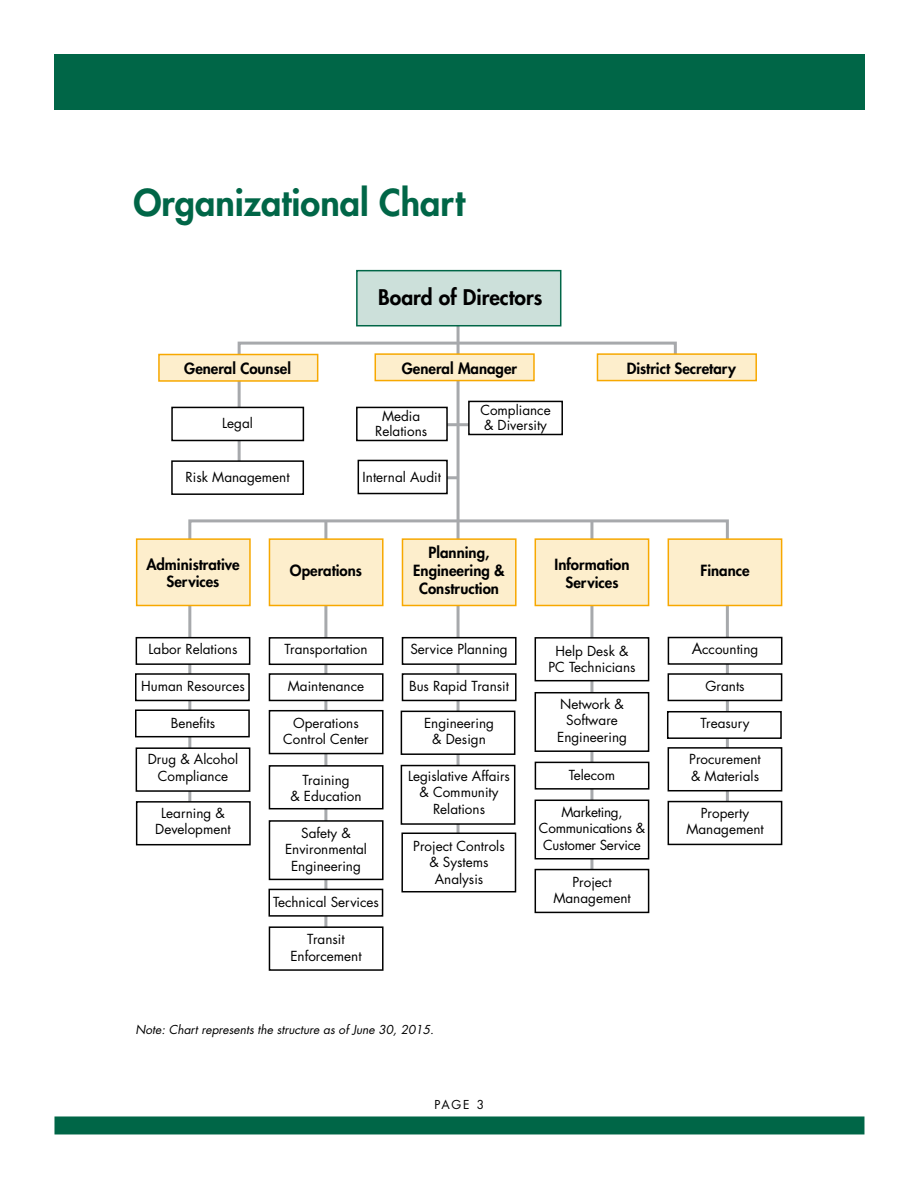
<style>
.page{position:relative;width:918px;height:1188px;background:#fff}
.page>*{position:absolute;margin:0;border:0;box-sizing:border-box;transform-origin:0 0}
.t1{font:800 36px "Futura Std";color:#006647}
.t2{font:800 21px "Futura Std";color:#000}
.t3{font:800 15px/18px "Futura Std";color:#000;text-align:center}
.t4{font:13.5px/16.5px "Futura Std";color:#000;text-align:center}
.t5{font:13.5px/16.5px "Futura Std";letter-spacing:-.02em;color:#000;text-align:center}
.t6{font:italic 12px "Futura Std";color:#000}
.t7{font:12px "Futura Std";color:#000}
.s1{font-size:15px}
</style>
<div class="page">
<hr style="left:590px;top:521px;width:3px;height:370px;background:#a7a9ac">
<hr style="left:324px;top:521px;width:3px;height:441px;background:#a7a9ac">
<hr style="left:457px;top:325px;width:3px;height:542px;background:#a7a9ac">
<div style="left:535px;top:800px;width:114px;height:59px;background:#fff"></div>
<div style="left:535px;top:800px;width:114px;height:60px;border:2px solid #000"></div>
<div style="left:269px;top:821px;width:114px;height:58px;background:#fff"></div>
<div style="left:269px;top:820px;width:115px;height:60px;border:2px solid #000"></div>
<div style="left:401px;top:766px;width:114px;height:58px;background:#fff"></div>
<div style="left:401px;top:765px;width:114px;height:60px;border:2px solid #000"></div>
<div style="left:402px;top:833px;width:114px;height:59px;background:#fff"></div>
<div style="left:401px;top:833px;width:115px;height:59px;border:2px solid #000"></div>
<div style="left:535px;top:693px;width:114px;height:58px;background:#fff"></div>
<div style="left:535px;top:692px;width:114px;height:60px;border:2px solid #000"></div>
<div style="left:136px;top:747px;width:114px;height:45px;border:2px solid #000"></div>
<div style="left:136px;top:801px;width:115px;height:44px;border:2px solid #000"></div>
<div style="left:269px;top:711px;width:114px;height:43px;background:#fff"></div>
<div style="left:269px;top:710px;width:115px;height:44px;border:2px solid #000"></div>
<div style="left:269px;top:927px;width:114px;height:43px;background:#fff"></div>
<div style="left:269px;top:926px;width:115px;height:45px;border:2px solid #000"></div>
<div style="left:401px;top:711px;width:114px;height:43px;background:#fff"></div>
<div style="left:401px;top:711px;width:114px;height:44px;border:2px solid #000"></div>
<div style="left:535px;top:638px;width:114px;height:43px;background:#fff"></div>
<div style="left:535px;top:637px;width:114px;height:44px;border:2px solid #000"></div>
<div style="left:668px;top:747px;width:114px;height:44px;border:2px solid #000"></div>
<div style="left:668px;top:801px;width:114px;height:44px;border:2px solid #000"></div>
<div style="left:535px;top:870px;width:114px;height:42px;background:#fff"></div>
<div style="left:535px;top:869px;width:114px;height:44px;border:2px solid #000"></div>
<div style="left:136px;top:637px;width:114px;height:28px;border:2px solid #000"></div>
<div style="left:135px;top:673px;width:115px;height:28px;border:2px solid #000"></div>
<div style="left:135px;top:709px;width:115px;height:28px;border:2px solid #000"></div>
<div style="left:269px;top:766px;width:114px;height:43px;background:#fff"></div>
<div style="left:269px;top:765px;width:115px;height:44px;border:2px solid #000"></div>
<div style="left:269px;top:638px;width:114px;height:26px;background:#fff"></div>
<div style="left:269px;top:637px;width:115px;height:28px;border:2px solid #000"></div>
<div style="left:402px;top:638px;width:114px;height:26px;background:#fff"></div>
<div style="left:402px;top:637px;width:115px;height:28px;border:2px solid #000"></div>
<div style="left:668px;top:637px;width:114px;height:28px;border:2px solid #000"></div>
<div style="left:269px;top:674px;width:114px;height:26px;background:#fff"></div>
<div style="left:269px;top:673px;width:115px;height:28px;border:2px solid #000"></div>
<div style="left:402px;top:674px;width:114px;height:26px;background:#fff"></div>
<div style="left:402px;top:673px;width:115px;height:28px;border:2px solid #000"></div>
<div style="left:668px;top:673px;width:114px;height:28px;border:2px solid #000"></div>
<div style="left:667px;top:711px;width:115px;height:28px;border:2px solid #000"></div>
<div style="left:535px;top:762px;width:114px;height:27px;background:#fff"></div>
<div style="left:535px;top:762px;width:114px;height:28px;border:2px solid #000"></div>
<div style="left:269px;top:889px;width:114px;height:27px;background:#fff"></div>
<div style="left:269px;top:889px;width:114px;height:28px;border:2px solid #000"></div>
<svg style="left:236px;top:340px;width:442px;height:142px"></svg>
<div style="left:54px;top:54px;width:810px;height:56px;background:#006647"></div>
<div style="left:54px;top:1116px;width:810px;height:18px;background:#006647"></div>
<div style="left:356px;top:270px;width:205px;height:56px;background:#cce0da;border:2px solid #006647"></div>
<div style="left:158px;top:354px;width:160px;height:28px;background:#fdeecc;border:2px solid #f7a800"></div>
<div style="left:172px;top:407px;width:131px;height:33px;background:#fff"></div>
<div style="left:171px;top:407px;width:133px;height:34px;border:2px solid #000"></div>
<div style="left:172px;top:461px;width:131px;height:33px;background:#fff"></div>
<div style="left:171px;top:460px;width:133px;height:35px;border:2px solid #000"></div>
<div style="left:357px;top:407px;width:90px;height:33px;background:#fff"></div>
<div style="left:356px;top:407px;width:92px;height:34px;border:2px solid #000"></div>
<div style="left:358px;top:460px;width:89px;height:34px;background:#fff"></div>
<div style="left:358px;top:460px;width:90px;height:34px;border:2px solid #000"></div>
<div style="left:375px;top:353px;width:160px;height:28px;background:#fdeecc;border:2px solid #f7a800"></div>
<div style="left:597px;top:353px;width:160px;height:28px;background:#fdeecc;border:2px solid #f7a800"></div>
<div style="left:469px;top:401px;width:93px;height:33px;background:#fff"></div>
<div style="left:468px;top:401px;width:95px;height:34px;border:2px solid #000"></div>
<div style="left:402px;top:538px;width:115px;height:68px;background:#fdeecc;border:2px solid #f7a800"></div>
<div style="left:269px;top:538px;width:115px;height:68px;background:#fdeecc;border:2px solid #f7a800"></div>
<div style="left:136px;top:538px;width:115px;height:68px;background:#fdeecc;border:2px solid #f7a800"></div>
<div style="left:535px;top:538px;width:114px;height:68px;background:#fdeecc;border:2px solid #f7a800"></div>
<div style="left:668px;top:538px;width:114px;height:68px;background:#fdeecc;border:2px solid #f7a800"></div>
<h1 class="t1" style="left:134px;top:179px;width:333px">Organizational Chart</h1>
<p class="t3" style="left:184px;top:359px;width:108px">General Counsel</p>
<p class="t4" style="left:222px;top:415px;width:32px">Legal</p>
<p class="t4" style="left:186px;top:469px;width:106px">Risk Management</p>
<h2 class="t2" style="left:378px;top:284px;width:166px">Board of Directors</h2>
<p class="t3" style="left:402px;top:359px;width:117px">General Manager</p>
<p class="t4" style="left:375px;top:408px;width:54px;line-height:15px">Media<br>Relations</p>
<p class="t4" style="left:363px;top:469px;width:80px">Internal Audit</p>
<p class="t4" style="left:480px;top:403px;width:72px;line-height:15px;text-align:left">Compliance &amp; Diversity</p>
<p class="t3" style="left:627px;top:359px;width:111px">District Secretary</p>
<p class="t3" style="left:146px;top:556px;width:95px;line-height:16.5px">Administrative<br>Services</p>
<p class="t4" style="left:149px;top:641px;width:90px">Labor Relations</p>
<p class="t4" style="left:141px;top:678px;width:105px">Human Resources</p>
<p class="t4" style="left:171px;top:715px;width:46px">Benefits</p>
<p class="t4" style="left:148px;top:751px;width:92px">Drug &amp; Alcohol<br>Compliance</p>
<p class="t4" style="left:155px;top:805px;width:77px">Learning &amp;<br>Development</p>
<p class="t3" style="left:290px;top:562px;width:74px">Operations</p>
<p class="t4" style="left:284px;top:641px;width:85px">Transportation</p>
<p class="t4" style="left:288px;top:678px;width:78px">Maintenance</p>
<p class="t4" style="left:283px;top:715px;width:87px">Operations<br>Control Center</p>
<p class="t4" style="left:290px;top:771px;width:73px">Training<br>&amp; Education</p>
<p class="t4" style="left:285px;top:825px;width:83px">Safety &amp;<br>Environmental<br>Engineering</p>
<p class="t4" style="left:273px;top:894px;width:107px">Technical Services</p>
<p class="t4" style="left:290px;top:931px;width:73px">Transit<br>Enforcement</p>
<p class="t3" style="left:413px;top:544px;width:93px">Planning,<br>Engineering &amp;<br>Construction</p>
<p class="t4" style="left:410px;top:641px;width:99px">Service Planning</p>
<p class="t4" style="left:409px;top:678px;width:101px">Bus Rapid Transit</p>
<p class="t4" style="left:424px;top:715px;width:71px">Engineering &amp; Design</p>
<p class="t4" style="left:408px;top:768px;width:103px">Legislative Affairs &amp; Community<br>Relations</p>
<p class="t4" style="left:413px;top:838px;width:93px">Project Controls &amp; Systems<br>Analysis</p>
<p class="t6" style="left:135px;top:1022px;width:300px">Note: Chart represents the structure as of June 30, 2015.</p>
<p class="t7" style="left:435px;top:1097px;width:51px">PAGE 3</p>
<p class="t3" style="left:555px;top:556px;width:77px">Information<br>Services</p>
<p class="t4" style="left:548px;top:643px;width:89px">Help Desk &amp;<br>PC Technicians</p>
<p class="t4" style="left:557px;top:696px;width:71px">Network &amp;<br>Software<br>Engineering</p>
<p class="t4" style="left:569px;top:767px;width:48px">Telecom</p>
<p class="t5" style="left:539px;top:804px;width:108px">Marketing,<br>Communications &amp;<br>Customer Service</p>
<p class="t4" style="left:553px;top:874px;width:79px">Project<br>Management</p>
<p class="t3" style="left:700px;top:562px;width:51px">Finance</p>
<p class="t4" style="left:692px;top:641px;width:68px"><span class="s1">A</span>ccounting</p>
<p class="t4" style="left:706px;top:678px;width:41px">Grants</p>
<p class="t4" style="left:700px;top:715px;width:51px">Treasury</p>
<p class="t4" style="left:689px;top:751px;width:73px;text-align:left">Procurement &amp; Materials</p>
<p class="t4" style="left:686px;top:805px;width:79px">Property<br>Management</p>
</div>
